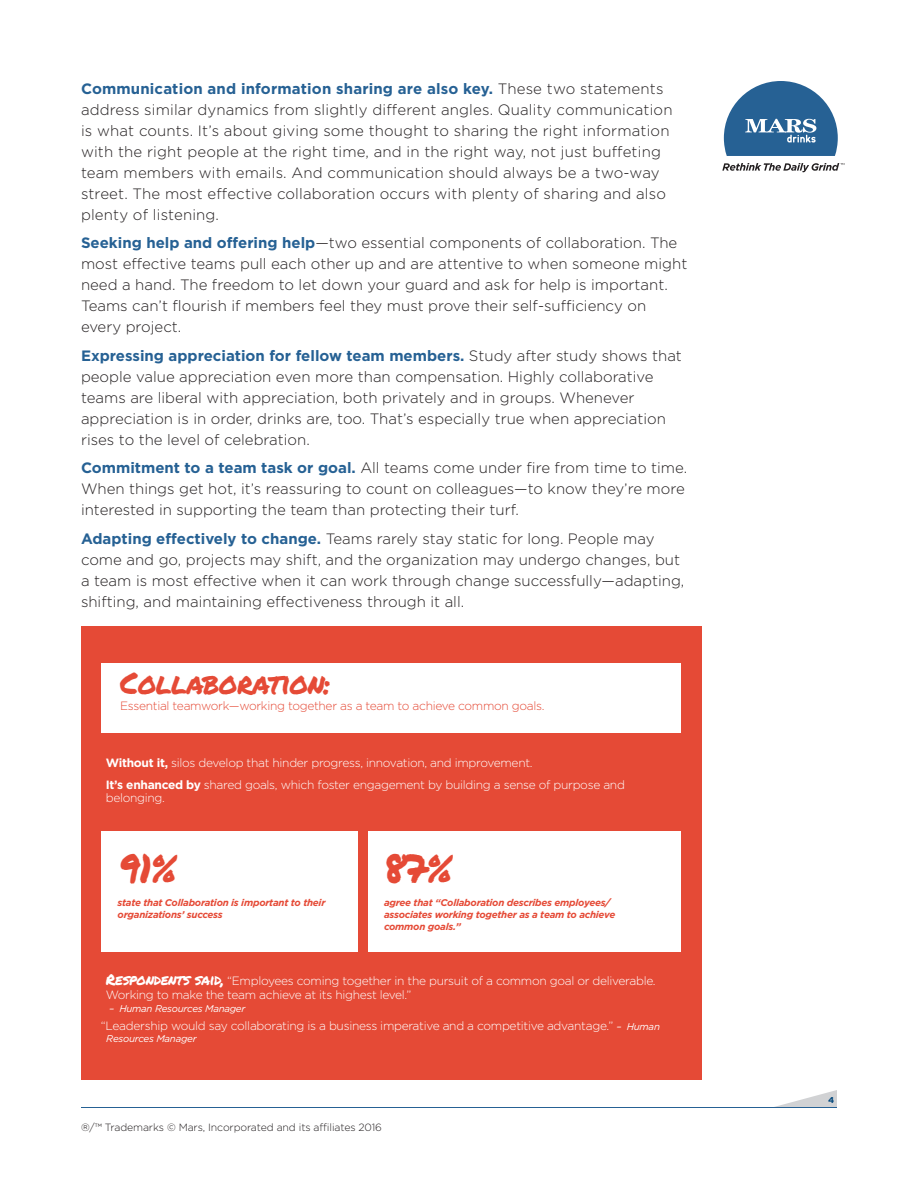
<style>
.page{position:relative;width:918px;height:1188px;background:#fff}
.page>*{position:absolute;margin:0;border:0;box-sizing:border-box;transform-origin:0 0}
.t1{font:40.05px "Permanent Marker";color:#e54a36}
.t2{font:30px "Permanent Marker";letter-spacing:-.025em;color:#e54a36}
.t3{font:300 15px/21px "Gotham";color:#231f20}
.t4{font:300 12px/22.2px "Gotham";letter-spacing:-.025em;color:#fff}
.t5{font:300 12px "Gotham";letter-spacing:-.025em;color:#e54a36}
.t6{font:300 10.5px "Gotham";letter-spacing:-.01em;color:#231f20}
.t7{font:italic 700 9.75px/12px "Gotham";letter-spacing:-.025em;color:#e54a36}
.t8{font:italic 9.75px "Gotham";letter-spacing:-.025em;color:#fff}
.t9{font:700 9px "Gotham";color:#005594}
.s1{font-weight:700;color:#266194}
.s2{font-weight:700}
.s3{font-family:"Permanent Marker";font-weight:400;font-size:15px}
.s4{font-weight:400;font-style:italic;font-size:9.75px}
</style>
<div class="page">
<hr style="left:81px;top:1107px;width:756px;height:1px;background:#266194">
<svg style="left:775px;top:1090px;width:62px;height:17px"></svg>
<div style="left:81px;top:626px;width:621px;height:453px;background:#e54a36"></div>
<div style="left:101px;top:663px;width:580px;height:70px;background:#fff"></div>
<div style="left:368px;top:832px;width:313px;height:120px;background:#fff"></div>
<div style="left:101px;top:832px;width:257px;height:120px;background:#fff"></div>
<svg style="left:724px;top:81px;width:114px;height:75px"></svg>
<svg style="left:722px;top:163px;width:122px;height:9px"></svg>
<p class="t3" style="left:81px;top:78px;width:593px"><span class="s1">Communication and information sharing are also key.</span> These two statements address similar dynamics from slightly different angles. Quality communication is what counts. It’s about giving some thought to sharing the right information with the right people at the right time, and in the right way, not just buffeting team members with emails. And communication should always be a two-way street. The most effective collaboration occurs with plenty of sharing and also plenty of listening.</p>
<p class="t3" style="left:81px;top:232px;width:608px"><span class="s1">Seeking help and offering help</span>—two essential components of collaboration. The most effective teams pull each other up and are attentive to when someone might need a hand. The freedom to let down your guard and ask for help is important.<br>Teams can’t flourish if members feel they must prove their self-sufficiency on every project.</p>
<p class="t3" style="left:81px;top:345px;width:602px"><span class="s1">Expressing appreciation for fellow team members.</span> Study after study shows that people value appreciation even more than compensation. Highly collaborative teams are liberal with appreciation, both privately and in groups. Whenever appreciation is in order, drinks are, too. That’s especially true when appreciation rises to the level of celebration.</p>
<p class="t3" style="left:81px;top:457px;width:608px"><span class="s1">Commitment to a team task or goal.</span> All teams come under fire from time to time.<br>When things get hot, it’s reassuring to count on colleagues—to know they’re more interested in supporting the team than protecting their turf.</p>
<p class="t3" style="left:81px;top:528px;width:605px"><span class="s1">Adapting effectively to change.</span> Teams rarely stay static for long. People may come and go, projects may shift, and the organization may undergo changes, but a team is most effective when it can work through change successfully—adapting, shifting, and maintaining effectiveness through it all.</p>
<h2 class="t2" style="left:120px;top:660px;width:212px">Collaboration:</h2>
<p class="t5" style="left:120px;top:699px;width:426px">Essential teamwork—working together as a team to achieve common goals.</p>
<p class="t4" style="left:106px;top:751px;width:521px"><span class="s2">Without it,</span> silos develop that hinder progress, innovation, and improvement.<br><span class="s2">It’s enhanced by</span> shared goals, which foster engagement by building a sense of purpose and</p>
<p class="t4" style="left:106px;top:787px;width:61px">belonging.</p>
<h1 class="t1" style="left:119px;top:838px;width:59px">91%</h1>
<p class="t7" style="left:118px;top:896px;width:209px">state that Collaboration is important to their organizations’ success</p>
<h1 class="t1" style="left:384px;top:838px;width:70px">87%</h1>
<p class="t7" style="left:384px;top:896px;width:233px">agree that “Collaboration describes employees/ associates working together as a team to achieve common goals.”</p>
<p class="t4" style="left:106px;top:974px;width:552px;line-height:13.5px"><span class="s3">Respondents said,</span> “Employees coming together in the pursuit of a common goal or deliverable.<br>Working to make the team achieve at its highest level.”</p>
<p class="t8" style="left:109px;top:1003px;width:138px">– Human Resources Manager</p>
<p class="t4" style="left:101px;top:1015px;width:561px">“Leadership would say collaborating is a business imperative and a competitive advantage.” <span class="s4">– Human</span></p>
<p class="t8" style="left:106px;top:1033px;width:92px">Resources Manager</p>
<p class="t6" style="left:81px;top:1121px;width:303px">®/™ Trademarks © Mars, Incorporated and its affiliates 2016</p>
<p class="t9" style="left:828px;top:1095px;width:8px">4</p>
</div>
